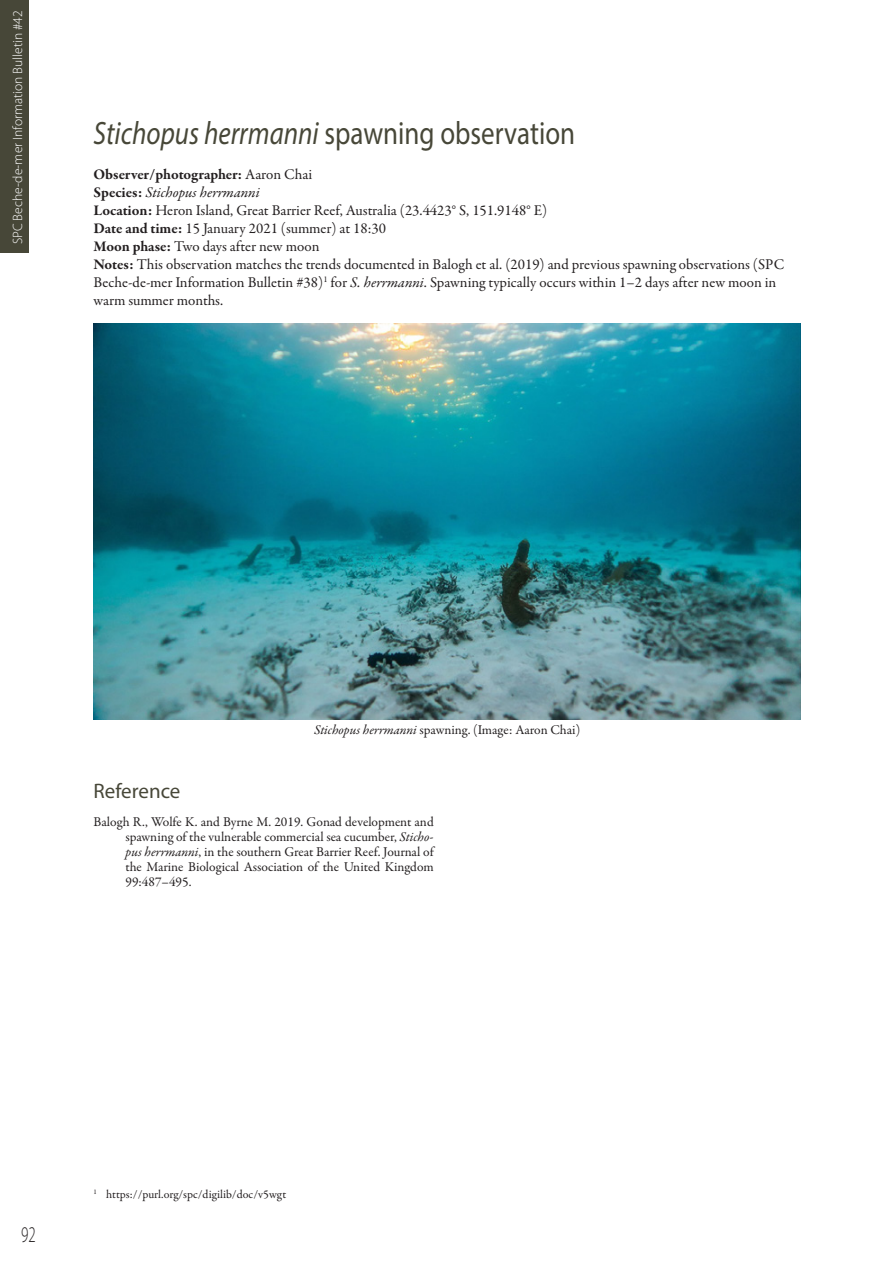
<style>
.page{position:relative;width:893px;height:1263px;background:#fff}
.page>*{position:absolute;margin:0;border:0;box-sizing:border-box;transform-origin:0 0}
.t1{font:32.4px "Myriad Pro";color:#474738;scale:.83 1}
.t2{font:300 22.5px "Myriad Pro";color:#231f20;scale:.67 1}
.Header_1_-_2_lines{font:21px "Myriad Pro";color:#474738}
.t3{font:15px/18px "Garamond Premr Pro";color:#231f20}
.t4{font:700 15px "Garamond Premr Pro";letter-spacing:-.005em;color:#231f20}
.t5{font:italic 15px "Garamond Premr Pro";color:#231f20}
.References{font:13.5px/15px "Garamond Premr Pro";color:#231f20;text-align:justify}
.Figures_English{font:13.5px "Garamond Premr Pro";letter-spacing:-.005em;color:#231f20}
.t6{font:300 13.5px "Myriad Pro";color:#fff}
.Footnote{font:12px "Garamond Premr Pro";color:#231f20}
.s1{font-style:italic}
.s2{font-weight:400}
.s3{font-weight:700;font-style:normal}
.s4{font-weight:700}
</style>
<div class="page">
<div style="left:0;top:0;width:29px;height:253px;background:#474738"></div>
<img style="left:94px;top:323px;width:707px;height:397px">
<p class="t6" style="left:9px;top:244px;width:235px;rotate:-90deg">SPC Beche-de-mer Information Bulletin #42</p>
<p class="t1" style="left:94px;top:113px;width:582px"><span class="s1">Stichopus herrmanni</span> spawning observation</p>
<p class="t4" style="left:94px;top:165px;width:220px">Observer/photographer: <span class="s2">Aaron Chai</span></p>
<p class="t5" style="left:94px;top:182px;width:168px"><span class="s3">Species:</span> Stichopus herrmanni</p>
<p class="t3" style="left:94px;top:201px;width:455px"><span class="s4">Location:</span> Heron Island, Great Barrier Reef, Australia (23.4423° S, 151.9148° E)</p>
<p class="t3" style="left:94px;top:219px;width:294px"><span class="s4">Date and time:</span> 15 January 2021 (summer) at 18:30</p>
<p class="t3" style="left:94px;top:237px;width:227px"><span class="s4">Moon phase:</span> Two days after new moon</p>
<p class="t3" style="left:94px;top:255px;width:692px"><span class="s4">Notes:</span> This observation matches the trends documented in Balogh et al. (2019) and previous spawning observations (SPC<br>Beche-de-mer Information Bulletin #38)<sup>1</sup> for <span class="s1">S. herrmanni</span>. Spawning typically occurs within 1–2 days after new moon in warm summer months.</p>
<p class="Figures_English" style="left:314px;top:721px;width:268px"><span class="s1">Stichopus herrmanni</span> spawning. (Image: Aaron Chai)</p>
<p class="Header_1_-_2_lines" style="left:94px;top:778px;width:88px">Reference</p>
<p class="References" style="left:125px;top:814px;width:310px;text-indent:-32px">Balogh R., Wolfe K. and Byrne M. 2019. Gonad development and spawning of the vulnerable commercial sea cucumber, <span class="s1">Sticho&shy;pus herrmanni</span>, in the southern Great Barrier Reef. Journal of the Marine Biological Association of the United Kingdom 99:487–495.</p>
<h2 class="t2" style="left:21px;top:1221px;width:23px">92</h2>
<p class="Footnote" style="left:94px;top:1187px;width:194px"><sup>1</sup> https://purl.org/spc/digilib/doc/v5wgt</p>
</div>
